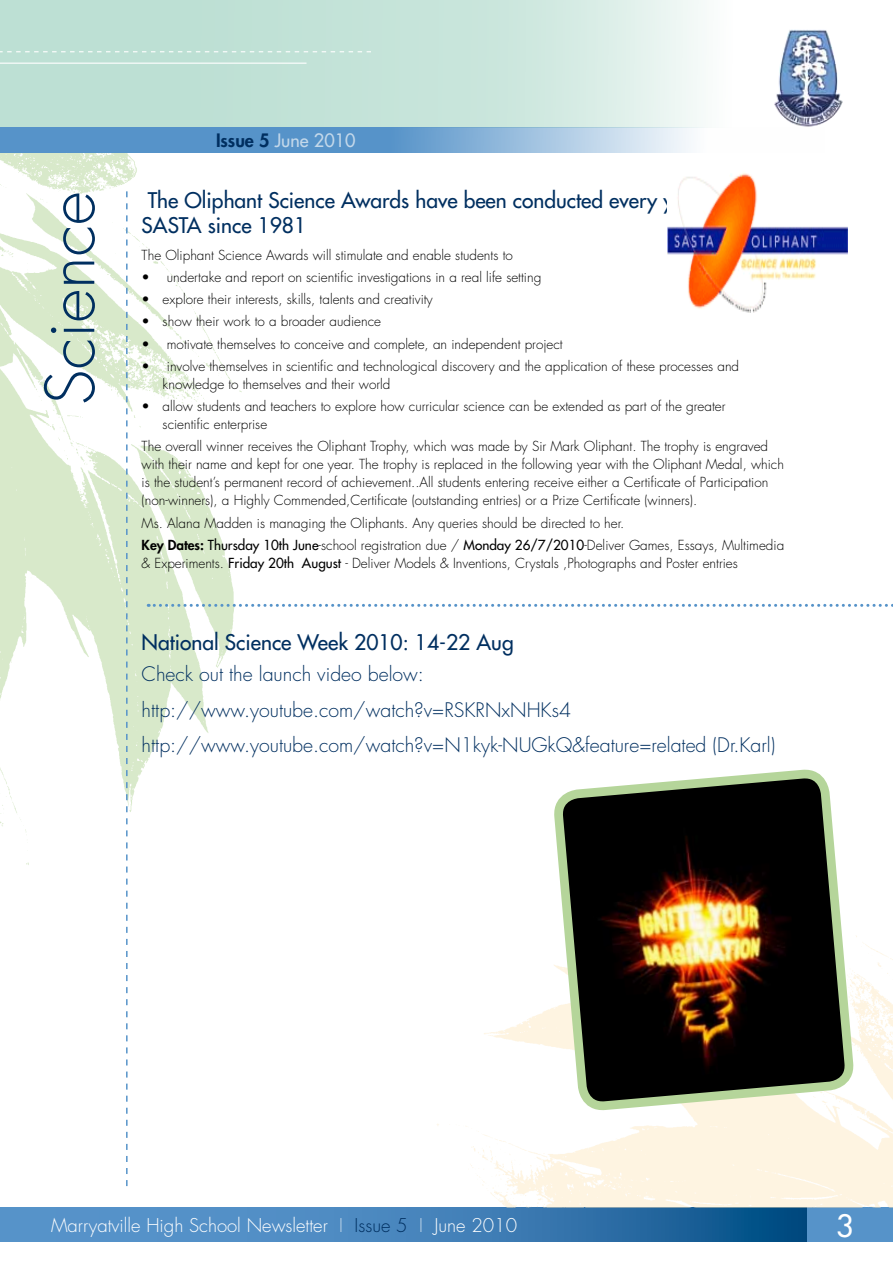
<style>
.page{position:relative;width:893px;height:1263px;background:#fff}
.page>*{position:absolute;margin:0;border:0;box-sizing:border-box;transform-origin:0 0}
.t1{font:300 66px "Futura";color:#002f60}
.t2{font:30px "Futura";color:#fff}
.t3{font:21px/25.2px "Futura";color:#002f60}
.t4{font:300 19.5px/35.2px "Futura";color:#002f60}
.t5{font:300 18.45px "Futura";color:#fff}
.t6{font:18px "Futura";color:#c3d8ea}
.t7{font:300 13.5px/18px "Futura";color:#000}
.s1{font-weight:800;color:#002f60}
.s2{font-weight:800}
.s3{font-weight:400}
.s4{color:#c3d8ea}
.s5{color:#002f60}
</style>
<div class="page">
<svg style="left:0;top:1208px;width:557px;height:34px;background:#4d8ac1"></svg>
<div style="left:807px;top:1208px;width:86px;height:34px;background:#5693c9"></div>
<img style="left:825px;top:30px;width:18px;height:92px">
<img style="left:437px;top:936px;width:456px;height:271px">
<img style="left:0;top:153px;width:253px;height:712px">
<svg style="left:126px;top:191px;width:2px;height:995px"></svg>
<svg style="left:0;top:0;width:825px;height:128px;background:#cbe4dd"></svg>
<svg style="left:0;top:128px;width:690px;height:25px;background:#78a8d3"></svg>
<hr style="left:0;top:63px;width:306px;height:1px;background:#fff">
<svg style="left:0;top:51px;width:371px;height:1px"></svg>
<svg style="left:148px;top:604px;width:745px;height:3px"></svg>
<img style="left:668px;top:173px;width:180px;height:140px">
<svg style="left:557px;top:603px;width:294px;height:639px"></svg>
<h3 class="t6" style="left:216px;top:128px;width:141px"><span class="s1">Issue 5</span> June 2010</h3>
<h1 class="t1" style="left:30px;top:405px;width:215px;rotate:-90deg">Science</h1>
<h3 class="t3" style="left:142px;top:187px;width:591px">The Oliphant Science Awards have been conducted every year by<br>SASTA since 1981</h3>
<p class="t7" style="left:142px;top:246px;width:373px">The Oliphant Science Awards will stimulate and enable students to</p>
<p class="t7" style="left:142px;top:268px;width:401px">• undertake and report on scientific investigations in a real life setting</p>
<p class="t7" style="left:142px;top:291px;width:293px">• explore their interests, skills, talents and creativity</p>
<p class="t7" style="left:142px;top:313px;width:241px">• show their work to a broader audience</p>
<p class="t7" style="left:142px;top:335px;width:423px">• motivate themselves to conceive and complete, an independent project</p>
<p class="t7" style="left:163px;top:357px;width:578px;text-indent:-21px">• involve themselves in scientific and technological discovery and the application of these processes and knowledge to themselves and their world</p>
<p class="t7" style="left:163px;top:398px;width:564px;text-indent:-21px">• allow students and teachers to explore how curricular science can be extended as part of the greater scientific enterprise</p>
<p class="t7" style="left:142px;top:438px;width:644px">The overall winner receives the Oliphant Trophy, which was made by Sir Mark Oliphant. The trophy is engraved with their name and kept for one year. The trophy is replaced in the following year with the Oliphant Medal, which is the student’s permanent record of achievement..All students entering receive either a Certificate of Participation (non-winners), a Highly Commended,Certificate (outstanding entries) or a Prize Certificate (winners).</p>
<p class="t7" style="left:142px;top:512px;width:644px;line-height:22.2px">Ms. Alana Madden is managing the Oliphants. Any queries should be directed to her.<br><span class="s2">Key Dates:</span> <span class="s3">Thursday 10th June</span>-school registration due / <span class="s3">Monday 26/7/2010</span>-Deliver Games, Essays, Multimedia</p>
<p class="t7" style="left:142px;top:554px;width:598px">&amp; Experiments. <span class="s3">Friday 20th August</span> - Deliver Models &amp; Inventions, Crystals ,Photographs and Poster entries</p>
<h3 class="t3" style="left:142px;top:630px;width:373px">National Science Week 2010: 14-22 Aug</h3>
<h3 class="t4" style="left:142px;top:657px;width:635px">Check out the launch video below: http://www.youtube.com/watch?v=RSKRNxNHKs4 http://www.youtube.com/watch?v=N1kyk-NUGkQ&amp;feature=related (Dr.Karl)</h3>
<h3 class="t5" style="left:51px;top:1214px;width:468px">Marryatville High School Newsletter <span class="s4">I</span> <span class="s5">Issue 5</span> <span class="s4">I</span> June 2010</h3>
<h2 class="t2" style="left:836px;top:1206px;width:19px">3</h2>
</div>
